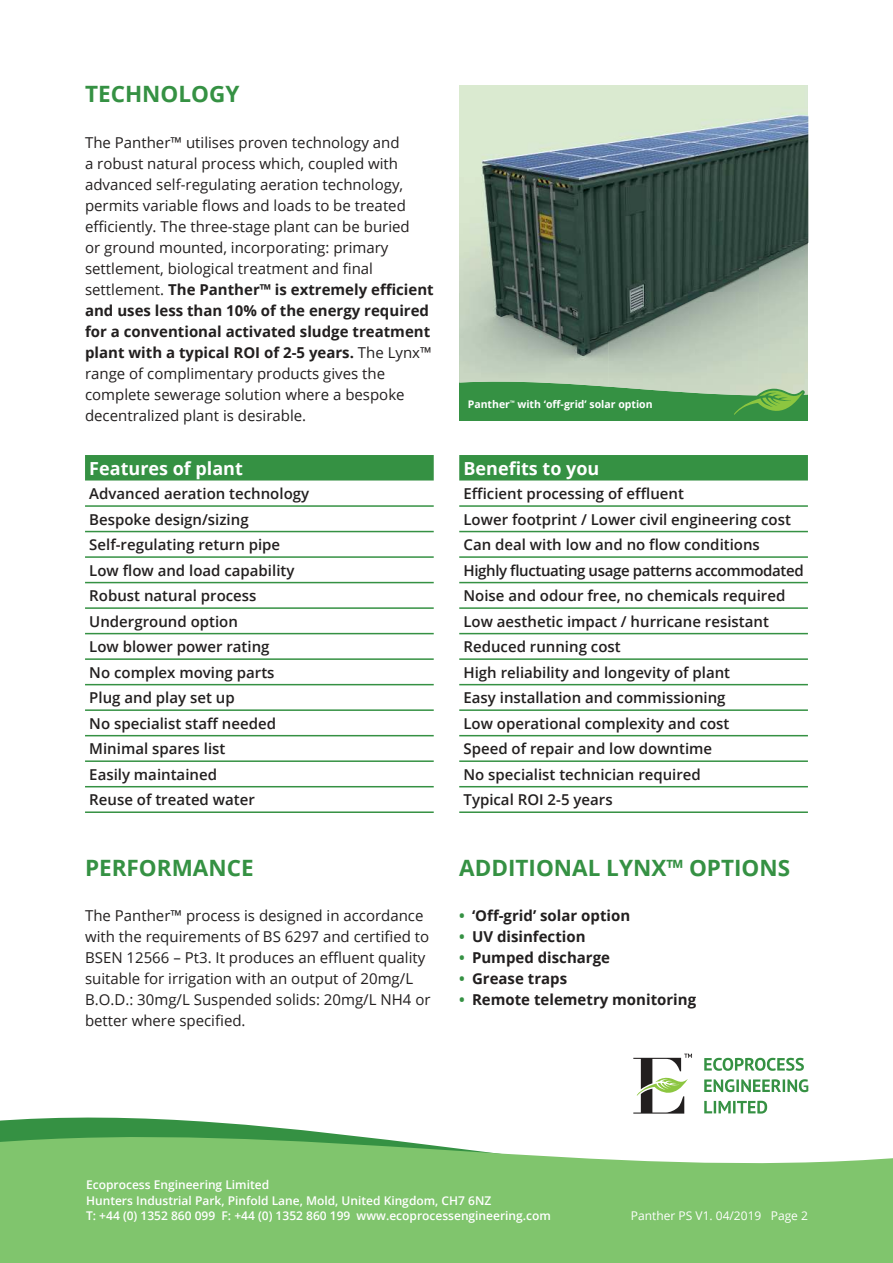
<style>
.page{position:relative;width:893px;height:1263px;background:#fff}
.page>*{position:absolute;margin:0;border:0;box-sizing:border-box;transform-origin:0 0}
.t1{font:700 22.5px "Open Sans";color:#359143}
.t2{font:700 18px "Open Sans";color:#fff}
.t3{font:15px/21px "Open Sans";color:#221f1f}
.t4{font:600 15px "Open Sans";color:#221f1f}
.t5{font:700 15px "Open Sans";color:#221f1f}
.t6{font:600 15px "Open Sans";letter-spacing:-.025em;color:#221f1f}
.t7{font:600 12px/15.8px "Open Sans";color:#fff}
.t8{font:12px "Open Sans";color:#fff}
.t9{font:700 10.5px "Open Sans";color:#fff}
.s1{font-weight:700}
.s2{color:#359143}
</style>
<div class="page">
<svg style="left:0;top:1118px;width:893px;height:145px;fill:#80c56d"></svg>
<svg style="left:704px;top:1101px;width:63px;height:12px"></svg>
<svg style="left:704px;top:1079px;width:104px;height:13px"></svg>
<svg style="left:704px;top:1058px;width:100px;height:13px"></svg>
<svg style="left:633px;top:1054px;width:59px;height:59px"></svg>
<div style="left:85px;top:455px;width:723px;height:25px;background:#359143"></div>
<hr style="left:85px;top:505px;width:349px;height:2px;background:#359143">
<hr style="left:459px;top:505px;width:349px;height:2px;background:#359143">
<hr style="left:85px;top:531px;width:349px;height:1px;background:#359143">
<hr style="left:459px;top:531px;width:349px;height:1px;background:#359143">
<hr style="left:85px;top:556px;width:349px;height:2px;background:#359143">
<hr style="left:459px;top:556px;width:349px;height:2px;background:#359143">
<hr style="left:85px;top:582px;width:349px;height:1px;background:#359143">
<hr style="left:459px;top:582px;width:349px;height:1px;background:#359143">
<hr style="left:85px;top:607px;width:349px;height:2px;background:#359143">
<hr style="left:459px;top:607px;width:349px;height:2px;background:#359143">
<hr style="left:85px;top:633px;width:349px;height:1px;background:#359143">
<hr style="left:459px;top:633px;width:349px;height:1px;background:#359143">
<hr style="left:85px;top:658px;width:349px;height:2px;background:#359143">
<hr style="left:459px;top:658px;width:349px;height:2px;background:#359143">
<hr style="left:85px;top:684px;width:349px;height:1px;background:#359143">
<hr style="left:459px;top:684px;width:349px;height:1px;background:#359143">
<hr style="left:85px;top:709px;width:349px;height:2px;background:#359143">
<hr style="left:459px;top:709px;width:349px;height:2px;background:#359143">
<hr style="left:85px;top:735px;width:349px;height:1px;background:#359143">
<hr style="left:459px;top:735px;width:349px;height:1px;background:#359143">
<hr style="left:85px;top:760px;width:349px;height:2px;background:#359143">
<hr style="left:459px;top:760px;width:349px;height:2px;background:#359143">
<hr style="left:85px;top:786px;width:349px;height:1px;background:#359143">
<hr style="left:459px;top:786px;width:349px;height:1px;background:#359143">
<hr style="left:85px;top:811px;width:349px;height:2px;background:#359143">
<hr style="left:459px;top:811px;width:349px;height:2px;background:#359143">
<div style="left:459px;top:85px;width:349px;height:336px;background:#359143"></div>
<img style="left:459px;top:85px;width:299px;height:207px">
<img style="left:758px;top:85px;width:50px;height:310px">
<img style="left:459px;top:292px;width:149px;height:95px">
<img style="left:608px;top:356px;width:150px;height:39px">
<svg style="left:732px;top:389px;width:73px;height:26px"></svg>
<img style="left:483px;top:115px;width:325px;height:241px">
<h1 class="t1" style="left:85px;top:85px;width:156px">TECHNOLOGY</h1>
<p class="t3" style="left:85px;top:133px;width:350px">The Panther™ utilises proven technology and<br>a robust natural process which, coupled with advanced self-regulating aeration technology, permits variable flows and loads to be treated efficiently. The three-stage plant can be buried<br>or ground mounted, incorporating: primary settlement, biological treatment and final settlement. <span class="s1">The Panther™ is extremely efficient and uses less than 10% of the energy required for a conventional activated sludge treatment plant with a typical ROI of 2-5 years.</span> The Lynx™ range of complimentary products gives the complete sewerage solution where a bespoke decentralized plant is desirable.</p>
<p class="t9" style="left:468px;top:400px;width:186px">Panther<sup>™</sup> with ‘off-grid’ solar option</p>
<p class="t2" style="left:89px;top:461px;width:155px">Features of plant</p>
<p class="t2" style="left:463px;top:461px;width:137px">Benefits to you</p>
<p class="t4" style="left:89px;top:487px;width:221px">Advanced aeration technology</p>
<p class="t4" style="left:463px;top:487px;width:222px">Efficient processing of effluent</p>
<p class="t4" style="left:89px;top:513px;width:161px">Bespoke design/sizing</p>
<p class="t4" style="left:463px;top:513px;width:329px">Lower footprint / Lower civil engineering cost</p>
<p class="t4" style="left:89px;top:539px;width:192px">Self-regulating return pipe</p>
<p class="t4" style="left:463px;top:539px;width:298px">Can deal with low and no flow conditions</p>
<p class="t4" style="left:89px;top:564px;width:207px">Low flow and load capability</p>
<p class="t6" style="left:463px;top:564px;width:342px">Highly fluctuating usage patterns accommodated</p>
<p class="t4" style="left:89px;top:590px;width:169px">Robust natural process</p>
<p class="t4" style="left:463px;top:590px;width:323px">Noise and odour free, no chemicals required</p>
<p class="t4" style="left:89px;top:615px;width:150px">Underground option</p>
<p class="t4" style="left:463px;top:615px;width:307px">Low aesthetic impact / hurricane resistant</p>
<p class="t4" style="left:89px;top:641px;width:182px">Low blower power rating</p>
<p class="t4" style="left:463px;top:641px;width:159px">Reduced running cost</p>
<p class="t4" style="left:89px;top:666px;width:187px">No complex moving parts</p>
<p class="t4" style="left:463px;top:666px;width:268px">High reliability and longevity of plant</p>
<p class="t4" style="left:89px;top:692px;width:147px">Plug and play set up</p>
<p class="t4" style="left:463px;top:692px;width:264px">Easy installation and commissioning</p>
<p class="t4" style="left:89px;top:717px;width:188px">No specialist staff needed</p>
<p class="t4" style="left:463px;top:717px;width:267px">Low operational complexity and cost</p>
<p class="t4" style="left:89px;top:743px;width:138px">Minimal spares list</p>
<p class="t4" style="left:463px;top:743px;width:250px">Speed of repair and low downtime</p>
<p class="t4" style="left:89px;top:768px;width:129px">Easily maintained</p>
<p class="t4" style="left:463px;top:768px;width:239px">No specialist technician required</p>
<p class="t4" style="left:89px;top:794px;width:167px">Reuse of treated water</p>
<p class="t4" style="left:463px;top:794px;width:151px">Typical ROI 2-5 years</p>
<h1 class="t1" style="left:85px;top:859px;width:170px">PERFORMANCE</h1>
<p class="t3" style="left:85px;top:907px;width:347px">The Panther™ process is designed in accordance with the requirements of BS 6297 and certified to BSEN 12566 – Pt3. It produces an effluent quality suitable for irrigation with an output of 20mg/L B.O.D.: 30mg/L Suspended solids: 20mg/L NH4 or better where specified.</p>
<h1 class="t1" style="left:459px;top:859px;width:332px">ADDITIONAL LYNX™ OPTIONS</h1>
<p class="t5" style="left:459px;top:910px;width:172px"><span class="s2">•</span> ‘Off-grid’ solar option</p>
<p class="t5" style="left:459px;top:931px;width:128px"><span class="s2">•</span> UV disinfection</p>
<p class="t5" style="left:459px;top:952px;width:152px"><span class="s2">•</span> Pumped discharge</p>
<p class="t5" style="left:459px;top:973px;width:109px"><span class="s2">•</span> Grease traps</p>
<p class="t5" style="left:459px;top:994px;width:238px"><span class="s2">•</span> Remote telemetry monitoring</p>
<p class="t7" style="left:86px;top:1178px;width:466px">Ecoprocess Engineering Limited<br>Hunters Industrial Park, Pinfold Lane, Mold, United Kingdom, CH7 6NZ<br>T: +44 (0) 1352 860 099 F: +44 (0) 1352 860 199 www.ecoprocessengineering.com</p>
<p class="t8" style="left:631px;top:1211px;width:178px">Panther PS V1. 04/2019 Page 2</p>
</div>
